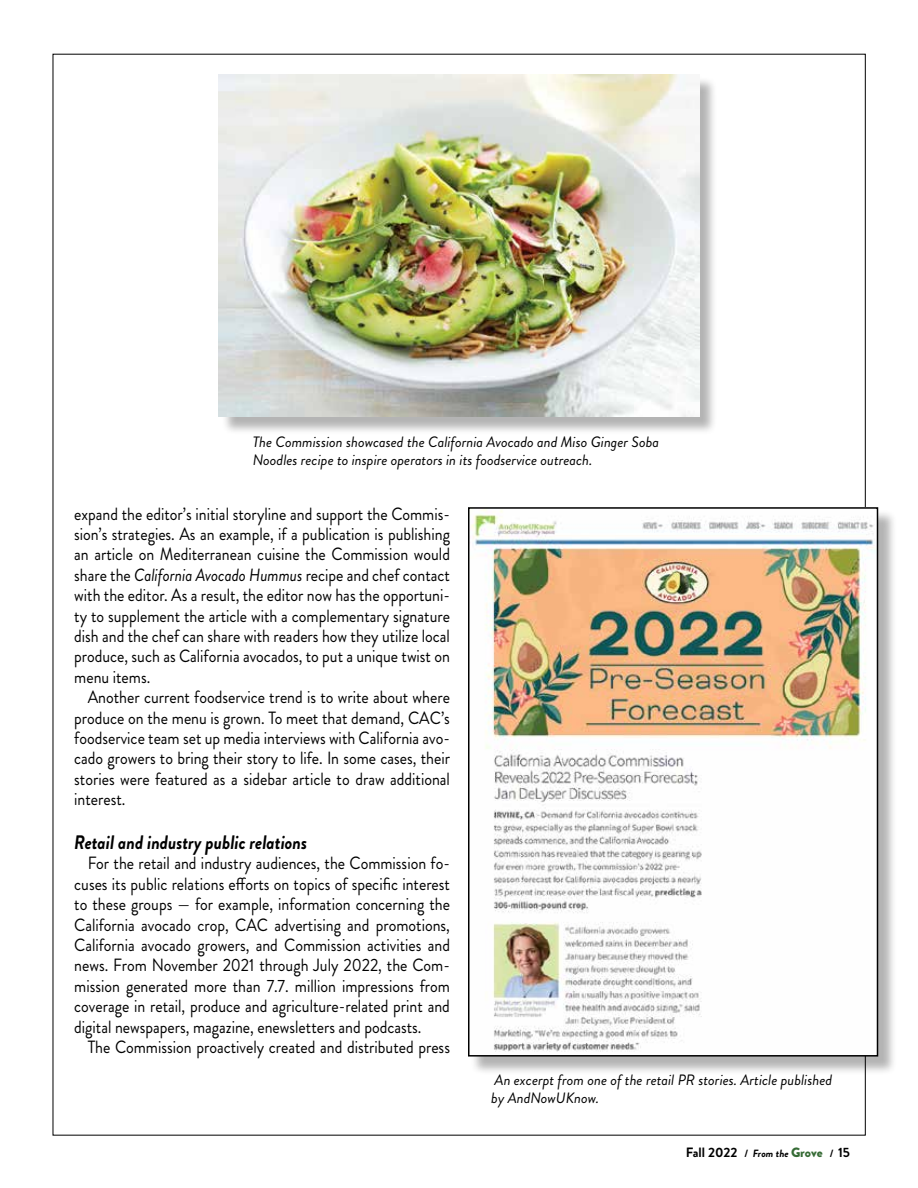
<style>
.page{position:relative;width:918px;height:1188px;background:#fff}
.page>*{position:absolute;margin:0;border:0;box-sizing:border-box;transform-origin:0 0}
.t1{font:italic 700 19.5px "Brandon Grotesque";color:#000;scale:.9 1}
.t2{font:17.7px/20.4px "Brandon Grotesque";color:#000;text-align:justify;scale:.9 1}
.t3{font:italic 15px/18px "Brandon Grotesque";color:#000}
.t4{font:700 13.5px "Brandon Grotesque";color:#000}
.s1{font-style:italic}
.s2{font-size:10.5px}
.s3{font-style:italic;font-size:10.5px}
.s4{font-weight:900;color:#366b35}
</style>
<div class="page">
<div style="left:221px;top:76px;width:496px;height:360px;background:#000;opacity:.3"></div>
<img style="left:219px;top:74px;width:480px;height:343px">
<div style="left:470px;top:509px;width:427px;height:566px;background:#000;opacity:.3"></div>
<img style="left:471px;top:510px;width:404px;height:544px">
<div style="left:468px;top:507px;width:410px;height:550px;border:2px solid #000"></div>
<p class="t3" style="left:253px;top:433px;width:408px">The Commission showcased the California Avocado and Miso Ginger Soba<br>Noodles recipe to inspire operators in its foodservice outreach.</p>
<p class="t2" style="left:74px;top:504px;width:419px">expand the editor’s initial storyline and support the Commis&shy;sion’s strategies. As an example, if a publication is publishing an article on Mediterranean cuisine the Commission would share the <span class="s1">California Avocado Hummus</span> recipe and chef contact with the editor. As a result, the editor now has the opportuni&shy;ty to supplement the article with a complementary signature dish and the chef can share with readers how they utilize local produce, such as California avocados, to put a unique twist on menu items.</p>
<p class="t2" style="left:74px;top:687px;width:419px;text-indent:13px">Another current foodservice trend is to write about where produce on the menu is grown. To meet that demand, CAC’s foodservice team set up media interviews with California avo&shy;cado growers to bring their story to life. In some cases, their stories were featured as a sidebar article to draw additional interest.</p>
<p class="t1" style="left:74px;top:829px;width:260px">Retail and industry public relations</p>
<p class="t2" style="left:74px;top:853px;width:419px;text-indent:14px">For the retail and industry audiences, the Commission fo&shy;cuses its public relations efforts on topics of specific interest to these groups — for example, information concerning the California avocado crop, CAC advertising and promotions, California avocado growers, and Commission activities and news. From November 2021 through July 2022, the Com&shy;mission generated more than 7.7. million impressions from coverage in retail, produce and agriculture-related print and digital newspapers, magazine, enewsletters and podcasts.</p>
<p class="t2" style="left:88px;top:1037px;width:404px">The Commission proactively created and distributed press</p>
<p class="t3" style="left:491px;top:1071px;width:342px">An excerpt from one of the retail PR stories. Article published by AndNowUKnow.</p>
<p class="t4" style="left:686px;top:1143px;width:166px">Fall 2022 <span class="s2">/</span> <span class="s3">From the</span> <span class="s4">Grove</span> <span class="s2">/</span> 15</p>
</div>
